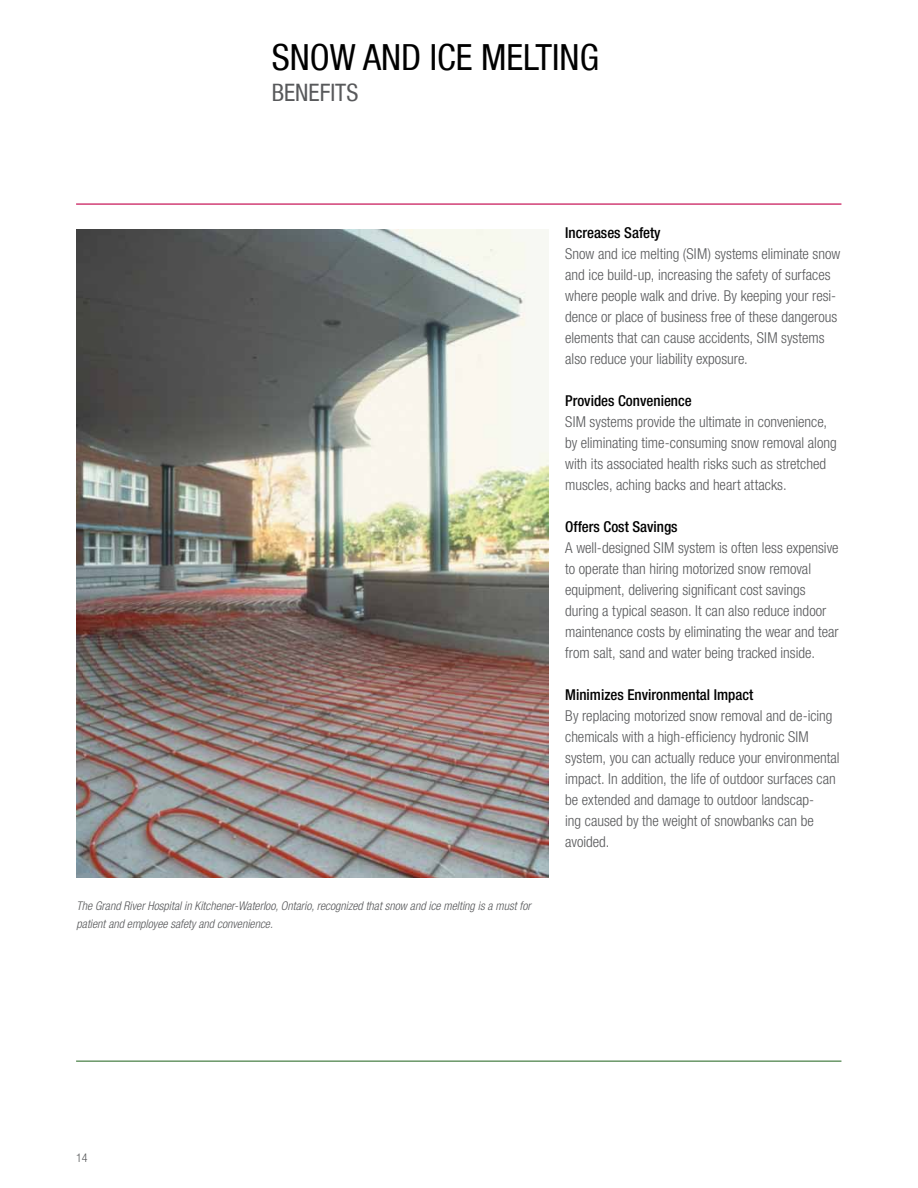
<style>
.page{position:relative;width:918px;height:1188px;background:#fff}
.page>*{position:absolute;margin:0;border:0;box-sizing:border-box;transform-origin:0 0}
.t1{font:condensed 36px "Helvetica Neue LT Com";color:#000}
.t2{font:condensed 24px "Helvetica Neue LT Com";color:#58595b}
.t3{font:300 condensed 15px/21px "Helvetica Neue LT Com";color:#58595b}
.t4{font:500 condensed 15px "Helvetica Neue LT Com";color:#000}
.t5{font:italic 300 condensed 12px/18px "Helvetica Neue LT Com";color:#58595b}
.t6{font:300 condensed 12px "Helvetica Neue LT Com";color:#58595b}
</style>
<div class="page">
<hr style="left:76px;top:203px;width:765px;height:2px;background:#d13f76">
<hr style="left:76px;top:1060px;width:765px;height:2px;background:#699667">
<img style="left:76px;top:230px;width:472px;height:648px">
<h1 class="t1" style="left:272px;top:36px;width:329px">SNOW AND ICE MELTING</h1>
<h2 class="t2" style="left:272px;top:79px;width:87px">BENEFITS</h2>
<p class="t5" style="left:77px;top:897px;width:456px">The Grand River Hospital in Kitchener-Waterloo, Ontario, recognized that snow and ice melting is a must for patient and employee safety and convenience.</p>
<p class="t4" style="left:565px;top:224px;width:97px">Increases Safety</p>
<p class="t3" style="left:565px;top:243px;width:277px">Snow and ice melting (SIM) systems eliminate snow and ice build-up, increasing the safety of surfaces where people walk and drive. By keeping your resi&shy;dence or place of business free of these dangerous elements that can cause accidents, SIM systems also reduce your liability exposure.</p>
<p class="t4" style="left:565px;top:392px;width:128px">Provides Convenience</p>
<p class="t3" style="left:565px;top:411px;width:273px">SIM systems provide the ultimate in convenience, by eliminating time-consuming snow removal along with its associated health risks such as stretched muscles, aching backs and heart attacks.</p>
<p class="t4" style="left:565px;top:518px;width:114px">Offers Cost Savings</p>
<p class="t3" style="left:565px;top:537px;width:275px">A well-designed SIM system is often less expensive to operate than hiring motorized snow removal equipment, delivering significant cost savings during a typical season. It can also reduce indoor maintenance costs by eliminating the wear and tear from salt, sand and water being tracked inside.</p>
<p class="t4" style="left:565px;top:686px;width:189px">Minimizes Environmental Impact</p>
<p class="t3" style="left:565px;top:705px;width:276px">By replacing motorized snow removal and de-icing chemicals with a high-efficiency hydronic SIM system, you can actually reduce your environmental impact. In addition, the life of outdoor surfaces can be extended and damage to outdoor landscap-<br>ing caused by the weight of snowbanks can be avoided.</p>
<p class="t6" style="left:76px;top:1151px;width:13px">14</p>
</div>
